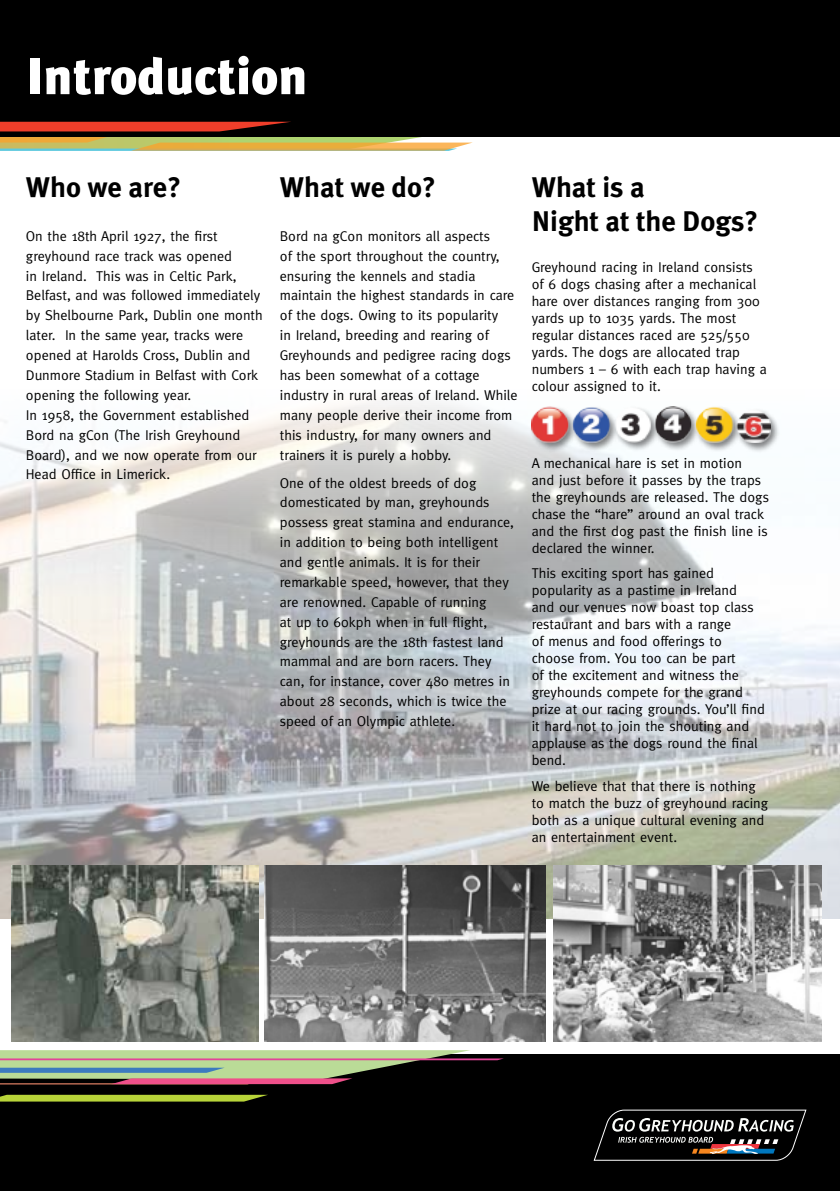
<style>
.page{position:relative;width:840px;height:1191px;background:#fff}
.page>*{position:absolute;margin:0;border:0;box-sizing:border-box;transform-origin:0 0}
.t1{font:900 51.2px "Meta Plus";color:#fff}
.t2{font:700 28.4px/34px "Meta Plus";color:#000}
.t3{font:14.2px/19.8px "Meta";color:#000}
</style>
<div class="page">
<img style="left:0;top:403px;width:839px;height:515px">
<div style="left:0;top:1054px;width:839px;height:137px;background:#000"></div>
<div style="left:0;top:0;width:839px;height:137px;background:#000"></div>
<svg style="left:0;top:1094px;width:268px;height:7px;background:#9bb330"></svg>
<svg style="left:0;top:1050px;width:503px;height:34px"></svg>
<svg style="left:0;top:122px;width:473px;height:29px"></svg>
<svg style="left:593px;top:1109px;width:213px;height:52px"></svg>
<img style="left:553px;top:865px;width:268px;height:176px">
<img style="left:264px;top:865px;width:281px;height:176px">
<img style="left:12px;top:865px;width:246px;height:176px">
<div style="left:530px;top:405px;width:250px;height:48px;background:#000;opacity:.5"></div>
<img style="left:531px;top:406px;width:238px;height:37px">
<img style="left:839px;top:643px;width:1px;height:412px">
<h1 class="t1" style="left:26px;top:46px;width:283px">Introduction</h1>
<h2 class="t2" style="left:26px;top:170px;width:157px">Who we are?</h2>
<p class="t3" style="left:26px;top:226px;width:238px">On the 18th April 1927, the first greyhound race track was opened<br>in Ireland. This was in Celtic Park, Belfast, and was followed immediately by Shelbourne Park, Dublin one month later. In the same year, tracks were opened at Harolds Cross, Dublin and Dunmore Stadium in Belfast with Cork opening the following year.<br>In 1958, the Government established Bord na gCon (The Irish Greyhound Board), and we now operate from our Head Office in Limerick.</p>
<h2 class="t2" style="left:280px;top:170px;width:158px">What we do?</h2>
<p class="t3" style="left:280px;top:226px;width:239px">Bord na gCon monitors all aspects<br>of the sport throughout the country, ensuring the kennels and stadia maintain the highest standards in care of the dogs. Owing to its popularity<br>in Ireland, breeding and rearing of Greyhounds and pedigree racing dogs has been somewhat of a cottage industry in rural areas of Ireland. While many people derive their income from this industry, for many owners and trainers it is purely a hobby.</p>
<p class="t3" style="left:280px;top:472px;width:235px">One of the oldest breeds of dog domesticated by man, greyhounds possess great stamina and endurance, in addition to being both intelligent and gentle animals. It is for their remarkable speed, however, that they are renowned. Capable of running<br>at up to 60kph when in full flight, greyhounds are the 18th fastest land mammal and are born racers. They can, for instance, cover 480 metres in about 28 seconds, which is twice the speed of an Olympic athlete.</p>
<h2 class="t2" style="left:531px;top:170px;width:228px">What is a<br>Night at the Dogs?</h2>
<p class="t3" style="left:531px;top:258px;width:236px;line-height:17px">Greyhound racing in Ireland consists of 6 dogs chasing after a mechanical hare over distances ranging from 300 yards up to 1035 yards. The most regular distances raced are 525/550 yards. The dogs are allocated trap numbers 1 – 6 with each trap having a colour assigned to it.</p>
<p class="t3" style="left:531px;top:454px;width:239px;line-height:17px">A mechanical hare is set in motion<br>and just before it passes by the traps the greyhounds are released. The dogs chase the “hare” around an oval track and the first dog past the finish line is declared the winner.</p>
<p class="t3" style="left:531px;top:564px;width:234px;line-height:17px">This exciting sport has gained popularity as a pastime in Ireland<br>and our venues now boast top class restaurant and bars with a range<br>of menus and food offerings to choose from. You too can be part<br>of the excitement and witness the greyhounds compete for the grand prize at our racing grounds. You’ll find it hard not to join the shouting and applause as the dogs round the final bend.</p>
<p class="t3" style="left:531px;top:777px;width:238px;line-height:17px">We believe that that there is nothing to match the buzz of greyhound racing both as a unique cultural evening and an entertainment event.</p>
</div>
